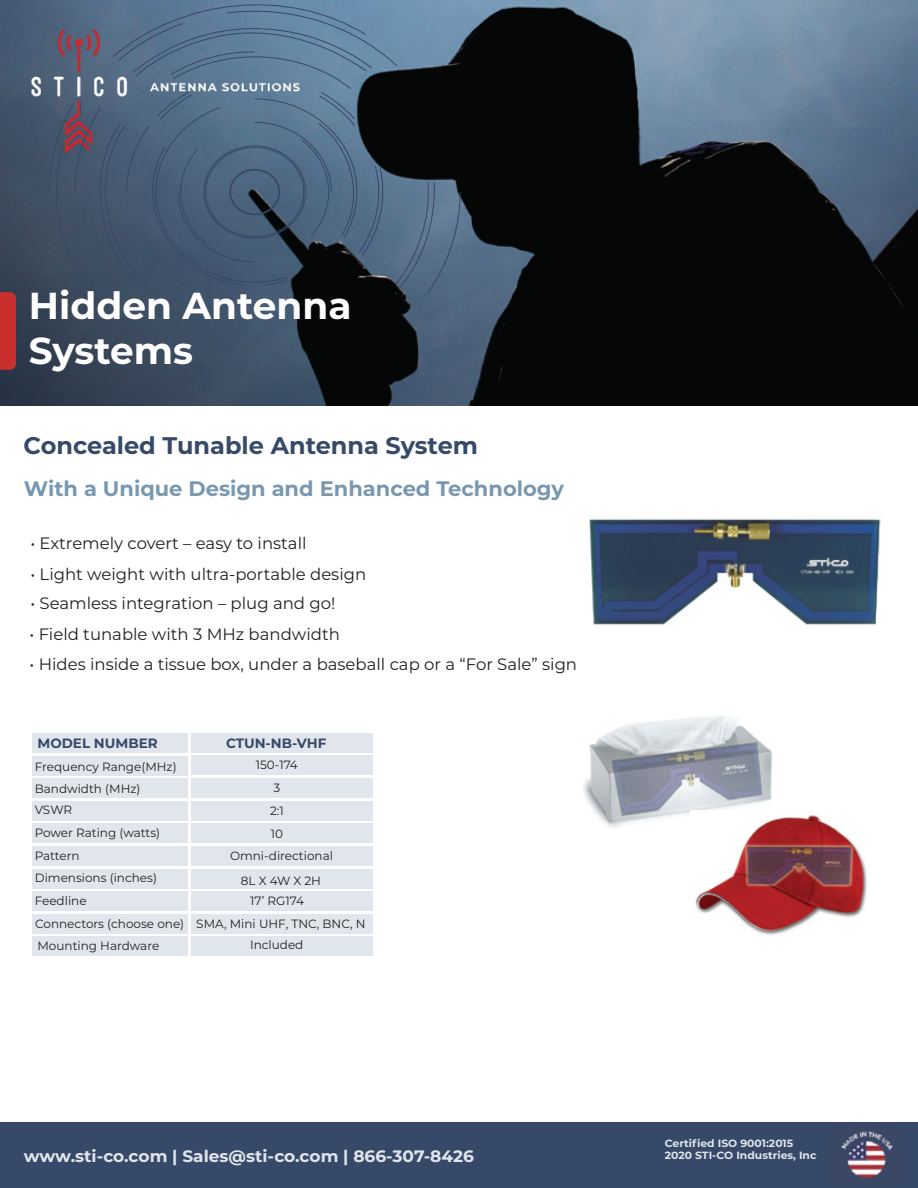
<style>
.page{position:relative;width:918px;height:1188px;background:#fff}
.page>*{position:absolute;margin:0;border:0;box-sizing:border-box;transform-origin:0 0}
.t1{font:700 37.5px/45px "Montserrat";color:#fff}
.t2{font:700 24px "Montserrat";color:#364968}
.t3{font:700 21px "Montserrat";color:#7998b0}
.t4{font:16.5px "Montserrat";color:#231f20}
.t5{font:700 16.5px "Montserrat";color:#e0e6ec}
.t6{font:700 13.5px "Montserrat";color:#364968}
.t7{font:12px/23px "Montserrat";color:#231f20}
.t8{font:700 10.5px/12.6px "Montserrat";color:#e0e6ec}
</style>
<div class="page">
<img style="left:0;top:0;width:918px;height:405px">
<img style="left:24px;top:16px;width:25px;height:150px">
<svg style="left:0;top:292px;width:16px;height:78px"></svg>
<div style="left:0;top:1122px;width:918px;height:66px;background:#364968"></div>
<img style="left:829px;top:1125px;width:75px;height:61px">
<svg style="left:198px;top:372px;width:16px;height:4px"></svg>
<svg style="left:49px;top:0;width:412px;height:296px;background:#4a5f76"></svg>
<div style="left:32px;top:734px;width:156px;height:19px;background:#e0e6ec"></div>
<img style="left:589px;top:518px;width:292px;height:107px">
<img style="left:583px;top:716px;width:189px;height:111px">
<img style="left:690px;top:810px;width:177px;height:125px">
<div style="left:191px;top:734px;width:182px;height:19px;background:#e0e6ec"></div>
<div style="left:32px;top:756px;width:156px;height:20px;background:#e0e6ec"></div>
<div style="left:32px;top:778px;width:156px;height:20px;background:#e0e6ec"></div>
<div style="left:32px;top:801px;width:156px;height:20px;background:#e0e6ec"></div>
<div style="left:32px;top:824px;width:156px;height:19px;background:#e0e6ec"></div>
<div style="left:32px;top:869px;width:156px;height:19px;background:#e0e6ec"></div>
<div style="left:32px;top:846px;width:156px;height:20px;background:#e0e6ec"></div>
<div style="left:32px;top:891px;width:156px;height:20px;background:#e0e6ec"></div>
<div style="left:32px;top:914px;width:156px;height:20px;background:#e0e6ec"></div>
<div style="left:32px;top:937px;width:156px;height:19px;background:#e0e6ec"></div>
<div style="left:191px;top:756px;width:182px;height:19px;background:#e0e6ec"></div>
<div style="left:191px;top:778px;width:182px;height:20px;background:#e0e6ec"></div>
<div style="left:191px;top:801px;width:182px;height:20px;background:#e0e6ec"></div>
<div style="left:191px;top:824px;width:182px;height:19px;background:#e0e6ec"></div>
<div style="left:191px;top:846px;width:182px;height:20px;background:#e0e6ec"></div>
<div style="left:191px;top:869px;width:182px;height:19px;background:#e0e6ec"></div>
<div style="left:191px;top:891px;width:182px;height:20px;background:#e0e6ec"></div>
<div style="left:191px;top:914px;width:182px;height:20px;background:#e0e6ec"></div>
<div style="left:191px;top:937px;width:182px;height:19px;background:#e0e6ec"></div>
<h1 class="t1" style="left:29px;top:281px;width:324px">Hidden Antenna<br>Systems</h1>
<h2 class="t2" style="left:24px;top:428px;width:456px">Concealed Tunable Antenna System</h2>
<h3 class="t3" style="left:24px;top:474px;width:542px">With a Unique Design and Enhanced Technology</h3>
<h3 class="t4" style="left:30px;top:532px;width:278px">• Extremely covert – easy to install</h3>
<h3 class="t4" style="left:30px;top:562px;width:337px">• Light weight with ultra-portable design</h3>
<h3 class="t4" style="left:30px;top:591px;width:306px">• Seamless integration – plug and go!</h3>
<h3 class="t4" style="left:29px;top:623px;width:312px">• Field tunable with 3 MHz bandwidth</h3>
<h3 class="t4" style="left:29px;top:652px;width:549px">• Hides inside a tissue box, under a baseball cap or a “For Sale” sign</h3>
<p class="t6" style="left:38px;top:733px;width:122px">MODEL NUMBER</p>
<p class="t7" style="left:35px;top:755px;width:143px">Frequency Range(MHz)<br>Bandwidth (MHz)</p>
<p class="t7" style="left:35px;top:798px;width:127px">VSWR<br>Power Rating (watts)<br>Pattern</p>
<p class="t7" style="left:35px;top:865px;width:151px">Dimensions (inches)<br>Feedline<br>Connectors (choose one)<br>Mounting Hardware</p>
<p class="t6" style="left:226px;top:733px;width:102px">CTUN-NB-VHF</p>
<p class="t7" style="left:256px;top:753px;width:44px">150-174</p>
<p class="t7" style="left:274px;top:776px;width:8px">3</p>
<p class="t7" style="left:270px;top:799px;width:15px">2:1</p>
<p class="t7" style="left:271px;top:822px;width:14px">10</p>
<p class="t7" style="left:230px;top:844px;width:105px">Omni-directional</p>
<p class="t7" style="left:250px;top:870px;width:72px;line-height:20.4px;text-indent:-9px">8L X 4W X 2H<br>17’ RG174</p>
<p class="t7" style="left:250px;top:912px;width:117px;line-height:21.1px;text-indent:-54px">SMA, Mini UHF, TNC, BNC, N<br>Included</p>
<h3 class="t5" style="left:24px;top:1144px;width:452px">www.sti-co.com | Sales@sti-co.com | 866-307-8426</h3>
<p class="t8" style="left:665px;top:1136px;width:153px">Certified ISO 9001:2015<br>2020 STI-CO Industries, Inc</p>
</div>
